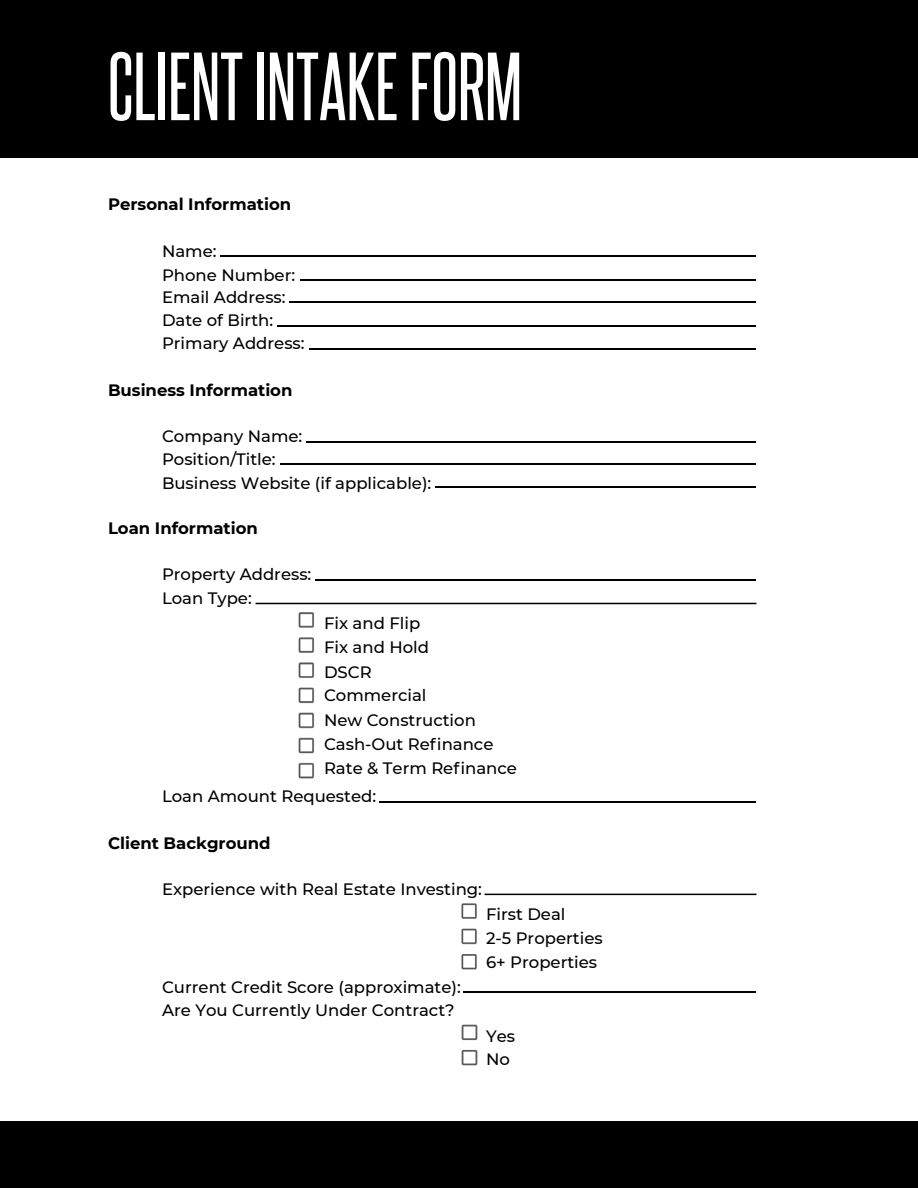
<style>
.page{position:relative;width:918px;height:1188px;background:#fff}
.page>*{position:absolute;margin:0;border:0;box-sizing:border-box;transform-origin:0 0}
.t1{font:82.05px "Steelfish Rg";color:#fff}
.t2{font:500 16.5px "Montserrat";color:#000}
.t3{font:700 16.5px "Montserrat";color:#000}
</style>
<div class="page">
<hr style="left:220px;top:255px;width:536px;height:1px;background:#000">
<hr style="left:278px;top:325px;width:478px;height:2px;background:#000">
<hr style="left:280px;top:464px;width:476px;height:1px;background:#000">
<hr style="left:289px;top:302px;width:467px;height:1px;background:#000">
<img style="left:255px;top:602px;width:502px;height:177px">
<hr style="left:300px;top:279px;width:456px;height:1px;background:#000">
<hr style="left:306px;top:441px;width:450px;height:1px;background:#000">
<hr style="left:309px;top:348px;width:447px;height:1px;background:#000">
<hr style="left:315px;top:579px;width:441px;height:1px;background:#000">
<hr style="left:379px;top:801px;width:377px;height:1px;background:#000">
<hr style="left:435px;top:486px;width:321px;height:1px;background:#000">
<img style="left:461px;top:1024px;width:17px;height:42px">
<hr style="left:464px;top:991px;width:292px;height:2px;background:#000">
<img style="left:461px;top:893px;width:296px;height:77px">
<div style="left:0;top:0;width:918px;height:158px;background:#000"></div>
<div style="left:0;top:1121px;width:918px;height:67px;background:#000"></div>
<p class="t1" style="left:108px;top:34px;width:416px">CLIENTINTAKEFORM</p>
<p class="t3" style="left:108px;top:194px;width:185px">Personal Information</p>
<p class="t2" style="left:162px;top:241px;width:56px">Name:</p>
<p class="t2" style="left:162px;top:265px;width:135px">Phone Number:</p>
<p class="t2" style="left:162px;top:287px;width:125px">Email Address:</p>
<p class="t2" style="left:162px;top:310px;width:113px">Date of Birth:</p>
<p class="t2" style="left:162px;top:333px;width:144px">Primary Address:</p>
<p class="t3" style="left:108px;top:380px;width:186px">Business Information</p>
<p class="t2" style="left:162px;top:426px;width:142px">Company Name:</p>
<p class="t2" style="left:162px;top:449px;width:115px">Position/Title:</p>
<p class="t2" style="left:162px;top:473px;width:271px">Business Website (if applicable):</p>
<p class="t3" style="left:108px;top:518px;width:151px">Loan Information</p>
<p class="t2" style="left:162px;top:564px;width:151px">Property Address:</p>
<p class="t2" style="left:162px;top:588px;width:91px">Loan Type:</p>
<p class="t2" style="left:324px;top:613px;width:98px">Fix and Flip</p>
<p class="t2" style="left:324px;top:637px;width:107px">Fix and Hold</p>
<p class="t2" style="left:324px;top:662px;width:49px">DSCR</p>
<p class="t2" style="left:324px;top:685px;width:104px">Commercial</p>
<p class="t2" style="left:324px;top:710px;width:153px">New Construction</p>
<p class="t2" style="left:324px;top:734px;width:171px">Cash-Out Refinance</p>
<p class="t2" style="left:324px;top:758px;width:194px">Rate &amp; Term Refinance</p>
<p class="t2" style="left:162px;top:786px;width:216px">Loan Amount Requested:</p>
<p class="t3" style="left:108px;top:833px;width:164px">Client Background</p>
<p class="t2" style="left:162px;top:879px;width:322px">Experience with Real Estate Investing:</p>
<p class="t2" style="left:486px;top:904px;width:81px">First Deal</p>
<p class="t2" style="left:486px;top:928px;width:118px">2-5 Properties</p>
<p class="t2" style="left:486px;top:952px;width:113px">6+ Properties</p>
<p class="t2" style="left:162px;top:977px;width:300px">Current Credit Score (approximate):</p>
<p class="t2" style="left:162px;top:1000px;width:294px">Are You Currently Under Contract?</p>
<p class="t2" style="left:486px;top:1026px;width:31px">Yes</p>
<p class="t2" style="left:486px;top:1049px;width:25px">No</p>
</div>
